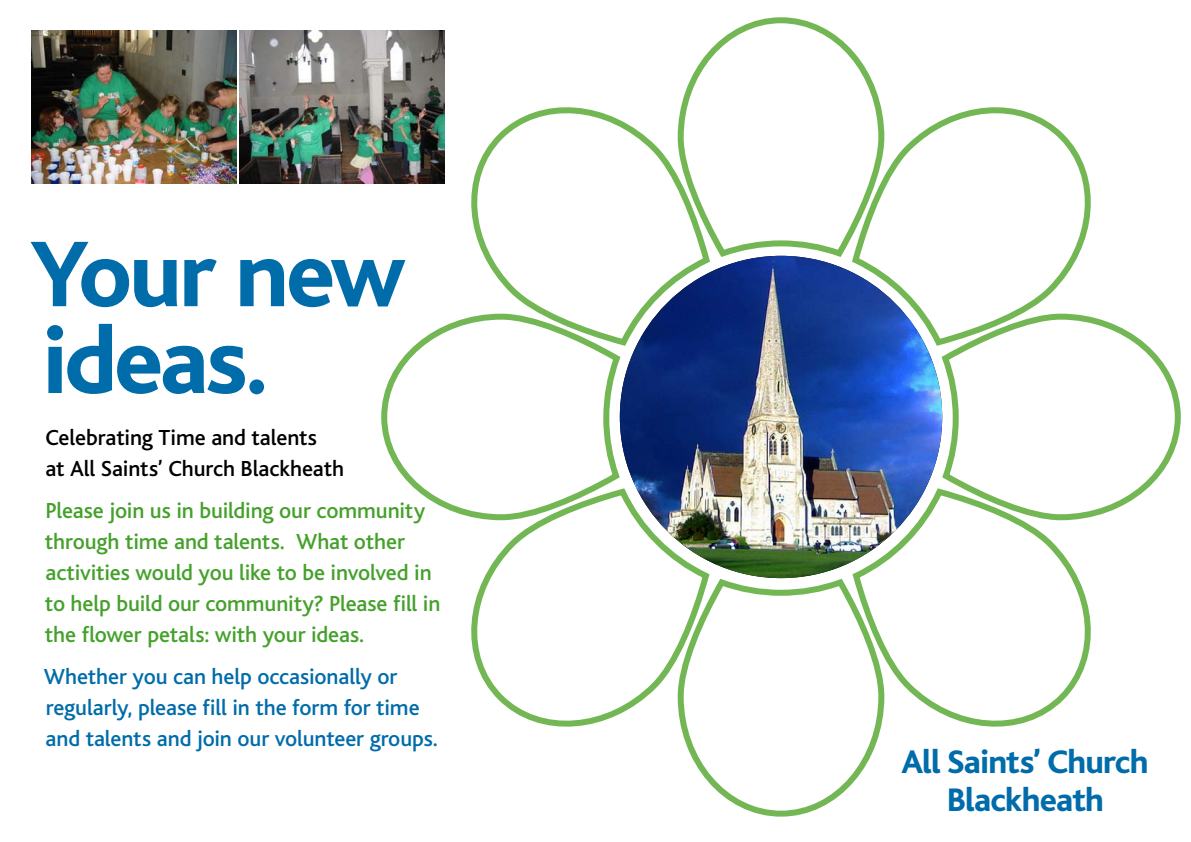
<style>
.page{position:relative;width:1191px;height:842px;background:#fff}
.page>*{position:absolute;margin:0;border:0;box-sizing:border-box;transform-origin:0 0}
.t1{font:800 97.6px/86.8px "Bliss";letter-spacing:-.035em;color:#006ca9}
.t2{font:800 34.1px/38px "Bliss";letter-spacing:-.025em;color:#006ca9;text-align:center}
.t3{font:500 22.8px/31px "Bliss";letter-spacing:-.005em;color:#45a12b}
.t4{font:500 22.8px/31px "Bliss";letter-spacing:-.005em;color:#006ca9}
.t5{font:500 22.8px/31px "Bliss";letter-spacing:-.005em;color:#000}
</style>
<div class="page">
<svg style="left:471px;top:107px;width:242px;height:243px"></svg>
<svg style="left:848px;top:107px;width:243px;height:243px"></svg>
<svg style="left:381px;top:311px;width:243px;height:203px"></svg>
<svg style="left:674px;top:17px;width:213px;height:244px"></svg>
<svg style="left:850px;top:484px;width:241px;height:243px"></svg>
<svg style="left:938px;top:311px;width:243px;height:212px"></svg>
<svg style="left:458px;top:484px;width:254px;height:243px"></svg>
<svg style="left:674px;top:575px;width:213px;height:242px"></svg>
<img style="left:620px;top:256px;width:322px;height:322px;border-radius:161px">
<img style="left:240px;top:30px;width:204px;height:154px">
<img style="left:32px;top:30px;width:204px;height:154px">
<h1 class="t1" style="left:30px;top:233px;width:377px">Your new ideas.</h1>
<p class="t5" style="left:45px;top:423px;width:300px">Celebrating Time and talents<br>at All Saints’ Church Blackheath</p>
<p class="t3" style="left:45px;top:496px;width:397px">Please join us in building our community through time and talents. What other activities would you like to be involved in to help build our community? Please fill in the flower petals: with your ideas.</p>
<p class="t4" style="left:44px;top:662px;width:396px">Whether you can help occasionally or regularly, please fill in the form for time and talents and join our volunteer groups.</p>
<h2 class="t2" style="left:901px;top:744px;width:248px">All Saints’ Church<br>Blackheath</h2>
</div>
